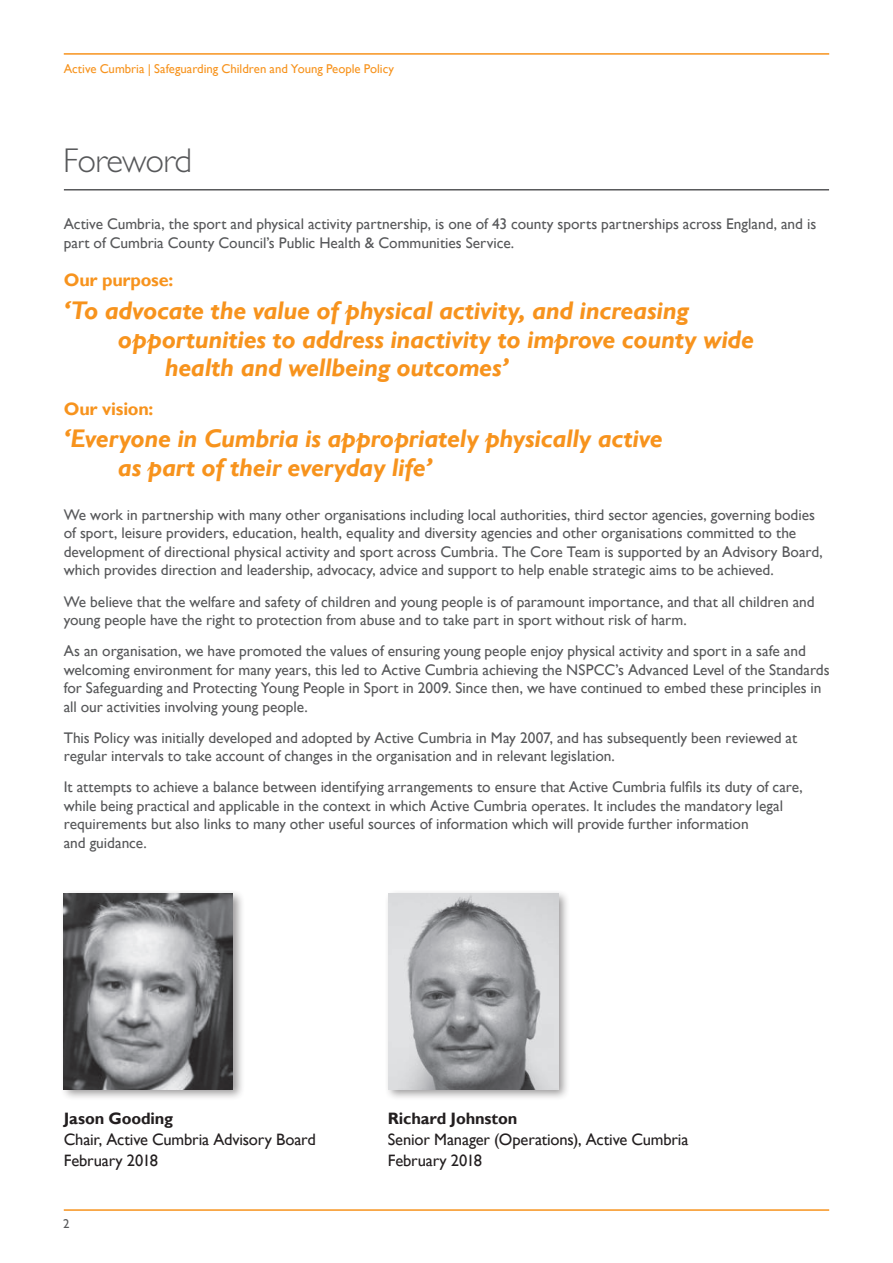
<style>
.page{position:relative;width:893px;height:1263px;background:#fff}
.page>*{position:absolute;margin:0;border:0;box-sizing:border-box;transform-origin:0 0}
.t1{font:300 34.5px "Gill Sans";letter-spacing:-.025em;color:#57585a}
.t2{font:italic 700 25.5px/28.5px "Gill Sans";letter-spacing:-.01em;color:#f7931d}
.t3{font:700 18px "Gill Sans";letter-spacing:-.01em;color:#f7931d}
.t4{font:16.5px "Gill Sans";letter-spacing:-.01em;color:#231f20}
.t5{font:700 16.5px "Gill Sans";letter-spacing:-.01em;color:#231f20}
.t6{font:15.3px/18.5px "Gill Sans";color:#57585a}
.t7{font:12.75px "Gill Sans";color:#f7931d}
.t8{font:12.75px "Gill Sans";color:#57585a}
</style>
<div class="page">
<hr style="left:64px;top:53px;width:765px;height:2px;background:#f7931d">
<hr style="left:64px;top:1209px;width:765px;height:2px;background:#f7931d">
<hr style="left:64px;top:189px;width:765px;height:1px;background:#57585a">
<div style="left:384px;top:889px;width:187px;height:212px;background:#231f20;opacity:.45"></div>
<img style="left:388px;top:893px;width:170px;height:196px">
<div style="left:60px;top:889px;width:185px;height:212px;background:#231f20;opacity:.45"></div>
<img style="left:64px;top:893px;width:169px;height:196px">
<p class="t7" style="left:64px;top:61px;width:332px">Active Cumbria | Safeguarding Children and Young People Policy</p>
<h1 class="t1" style="left:63px;top:141px;width:130px">Foreword</h1>
<p class="t6" style="left:64px;top:215px;width:754px">Active Cumbria, the sport and physical activity partnership, is one of 43 county sports partnerships across England, and is part of Cumbria County Council’s Public Health &amp; Communities Service.</p>
<p class="t3" style="left:64px;top:269px;width:111px">Our purpose:</p>
<h2 class="t2" style="left:64px;top:297px;width:627px">‘To advocate the value of physical activity, and increasing</h2>
<h2 class="t2" style="left:118px;top:325px;width:638px">opportunities to address inactivity to improve county wide</h2>
<h2 class="t2" style="left:165px;top:354px;width:345px">health and wellbeing outcomes’</h2>
<p class="t3" style="left:64px;top:398px;width:91px">Our vision:</p>
<h2 class="t2" style="left:118px;top:425px;width:547px;text-indent:-54px">‘Everyone in Cumbria is appropriately physically active as part of their everyday life’</h2>
<p class="t6" style="left:64px;top:506px;width:760px">We work in partnership with many other organisations including local authorities, third sector agencies, governing bodies of sport, leisure providers, education, health, equality and diversity agencies and other organisations committed to the development of directional physical activity and sport across Cumbria. The Core Team is supported by an Advisory Board, which provides direction and leadership, advocacy, advice and support to help enable strategic aims to be achieved.</p>
<p class="t6" style="left:64px;top:592px;width:752px">We believe that the welfare and safety of children and young people is of paramount importance, and that all children and young people have the right to protection from abuse and to take part in sport without risk of harm.</p>
<p class="t6" style="left:64px;top:642px;width:767px">As an organisation, we have promoted the values of ensuring young people enjoy physical activity and sport in a safe and welcoming environment for many years, this led to Active Cumbria achieving the NSPCC’s Advanced Level of the Standards for Safeguarding and Protecting Young People in Sport in 2009. Since then, we have continued to embed these principles in all our activities involving young people.</p>
<p class="t6" style="left:64px;top:729px;width:735px">This Policy was initially developed and adopted by Active Cumbria in May 2007, and has subsequently been reviewed at regular intervals to take account of changes in the organisation and in relevant legislation.</p>
<p class="t6" style="left:64px;top:778px;width:740px">It attempts to achieve a balance between identifying arrangements to ensure that Active Cumbria fulfils its duty of care, while being practical and applicable in the context in which Active Cumbria operates. It includes the mandatory legal requirements but also links to many other useful sources of information which will provide further information<br>and guidance.</p>
<p class="t5" style="left:64px;top:1108px;width:111px">Jason Gooding</p>
<p class="t5" style="left:388px;top:1108px;width:131px">Richard Johnston</p>
<p class="t4" style="left:64px;top:1130px;width:254px">Chair, Active Cumbria Advisory Board</p>
<p class="t4" style="left:388px;top:1130px;width:302px">Senior Manager (Operations), Active Cumbria</p>
<p class="t4" style="left:64px;top:1151px;width:96px">February 2018</p>
<p class="t4" style="left:388px;top:1151px;width:96px">February 2018</p>
<p class="t8" style="left:63px;top:1217px;width:8px">2</p>
</div>
